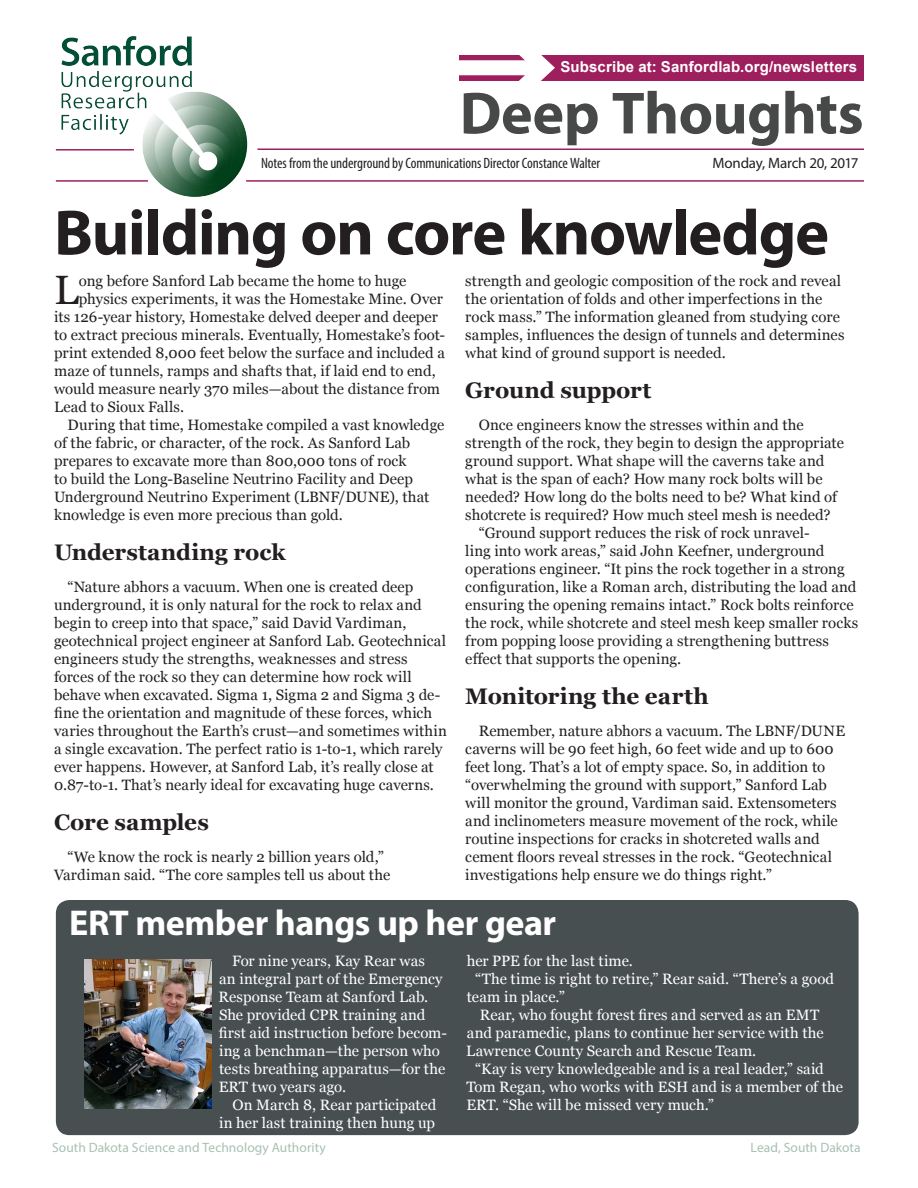
<style>
.page{position:relative;width:918px;height:1188px;background:#fff}
.page>*{position:absolute;margin:0;border:0;box-sizing:border-box;transform-origin:0 0}
.Main_Headline{font:700 64.5px "Myriad Pro";letter-spacing:-.02em;color:#231f20}
.t1{font:700 60px "Myriad Pro";letter-spacing:-.01em;color:#464948}
.First_Paragraph{font:40.95px "Georgia";color:#231f20}
.Sidebar_headline{font:700 36px "Myriad Pro";letter-spacing:-.015em;color:#fff}
.subhed{font:700 22.5px "Georgia";color:#231f20}
.First_Paragraph-2{font:15px/18px "Georgia";letter-spacing:.005em;color:#231f20}
.Sidebar_paragraph{font:15px/18px "Georgia";letter-spacing:.005em;color:#fff}
.t2{font:condensed 15px "Myriad Pro";letter-spacing:-.005em;color:#231f20}
.t3{font:700 15px "Arial";letter-spacing:.01em;color:#fff}
.Flag{font:15px "Myriad Pro";letter-spacing:-.015em;color:#231f20}
.t4{font:13.5px "Myriad Pro";letter-spacing:.005em;color:#a9c0b2}
</style>
<div class="page">
<img style="left:55px;top:36px;width:193px;height:161px">
<hr style="left:56px;top:149px;width:78px;height:2px;background:#9e1f5e">
<hr style="left:257px;top:148px;width:607px;height:2px;background:#9e1f5e">
<hr style="left:246px;top:180px;width:618px;height:2px;background:#9e1f5e">
<hr style="left:56px;top:180px;width:92px;height:2px;background:#9e1f5e">
<div style="left:459px;top:55px;width:405px;height:26px;background:#9e1f5e"></div>
<div style="left:444px;top:60px;width:100px;height:15px;background:#fff"></div>
<svg style="left:502px;top:55px;width:53px;height:26px"></svg>
<div style="left:56px;top:900px;width:803px;height:235px;background:#484f51;border-radius:14px"></div>
<img style="left:84px;top:960px;width:128px;height:149px">
<p class="t3" style="left:561px;top:57px;width:298px">Subscribe at: Sanfordlab.org/newsletters</p>
<h2 class="t1" style="left:460px;top:74px;width:405px">Deep Thoughts</h2>
<p class="t2" style="left:261px;top:154px;width:341px">Notes from the underground by Communications Director Constance Walter</p>
<p class="Flag" style="left:712px;top:154px;width:148px">Monday, March 20, 2017</p>
<p class="Main_Headline" style="left:54px;top:191px;width:777px">Building on core knowledge</p>
<p class="First_Paragraph" style="left:54px;top:260px;width:26px">L</p>
<p class="First_Paragraph-2" style="left:79px;top:271px;width:329px">ong before Sanford Lab became the home to huge</p>
<p class="First_Paragraph-2" style="left:465px;top:271px;width:381px">strength and geologic composition of the rock and reveal the orientation of folds and other imperfections in the rock mass.” The information gleaned from studying core samples, influences the design of tunnels and determines what kind of ground support is needed.</p>
<p class="subhed" style="left:465px;top:374px;width:188px">Ground support</p>
<p class="First_Paragraph-2" style="left:465px;top:415px;width:380px;text-indent:14px">Once engineers know the stresses within and the strength of the rock, they begin to design the appropriate ground support. What shape will the caverns take and what is the span of each? How many rock bolts will be needed? How long do the bolts need to be? What kind of shotcrete is required? How much steel mesh is needed?</p>
<p class="First_Paragraph-2" style="left:465px;top:523px;width:394px;text-indent:14px">“Ground support reduces the risk of rock unravel-<br>ling into work areas,” said John Keefner, underground operations engineer. “It pins the rock together in a strong configuration, like a Roman arch, distributing the load and ensuring the opening remains intact.” Rock bolts reinforce the rock, while shotcrete and steel mesh keep smaller rocks from popping loose providing a strengthening buttress effect that supports the opening.</p>
<p class="subhed" style="left:465px;top:680px;width:245px">Monitoring the earth</p>
<p class="First_Paragraph-2" style="left:465px;top:721px;width:381px;text-indent:14px">Remember, nature abhors a vacuum. The LBNF/DUNE caverns will be 90 feet high, 60 feet wide and up to 600 feet long. That’s a lot of empty space. So, in addition to “overwhelming the ground with support,” Sanford Lab will monitor the ground, Vardiman said. Extensometers and inclinometers measure movement of the rock, while routine inspections for cracks in shotcreted walls and cement floors reveal stresses in the rock. “Geotechnical investigations help ensure we do things right.”</p>
<p class="Sidebar_headline" style="left:69px;top:899px;width:489px">ERT member hangs up her gear</p>
<p class="Sidebar_paragraph" style="left:219px;top:952px;width:230px;text-indent:14px">For nine years, Kay Rear was<br>an integral part of the Emergency<br>Response Team at Sanford Lab.<br>She provided CPR training and first aid instruction before becom&shy;ing a benchman—the person who tests breathing apparatus—for the<br>ERT two years ago.</p>
<p class="Sidebar_paragraph" style="left:219px;top:1096px;width:219px;text-align:right">On March 8, Rear participated in her last training then hung up</p>
<p class="First_Paragraph-2" style="left:79px;top:289px;width:366px">physics experiments, it was the Homestake Mine. Over</p>
<p class="First_Paragraph-2" style="left:54px;top:307px;width:385px">its 126-year history, Homestake delved deeper and deeper</p>
<p class="First_Paragraph-2" style="left:54px;top:325px;width:393px">to extract precious minerals. Eventually, Homestake’s foot-</p>
<p class="First_Paragraph-2" style="left:54px;top:343px;width:392px">print extended 8,000 feet below the surface and included a</p>
<p class="First_Paragraph-2" style="left:54px;top:361px;width:383px">maze of tunnels, ramps and shafts that, if laid end to end,</p>
<p class="First_Paragraph-2" style="left:54px;top:379px;width:388px">would measure nearly 370 miles—about the distance from</p>
<p class="First_Paragraph-2" style="left:54px;top:397px;width:132px">Lead to Sioux Falls.</p>
<p class="First_Paragraph-2" style="left:54px;top:415px;width:392px;text-indent:14px">During that time, Homestake compiled a vast knowledge of the fabric, or character, of the rock. As Sanford Lab prepares to excavate more than 800,000 tons of rock<br>to build the Long-Baseline Neutrino Facility and Deep Underground Neutrino Experiment (LBNF/DUNE), that knowledge is even more precious than gold.</p>
<p class="subhed" style="left:54px;top:536px;width:233px">Understanding rock</p>
<p class="First_Paragraph-2" style="left:54px;top:577px;width:394px;text-indent:14px">“Nature abhors a vacuum. When one is created deep underground, it is only natural for the rock to relax and begin to creep into that space,” said David Vardiman, geotechnical project engineer at Sanford Lab. Geotechnical engineers study the strengths, weaknesses and stress forces of the rock so they can determine how rock will behave when excavated. Sigma 1, Sigma 2 and Sigma 3 de&shy;fine the orientation and magnitude of these forces, which varies throughout the Earth’s crust—and sometimes within a single excavation. The perfect ratio is 1-to-1, which rarely ever happens. However, at Sanford Lab, it’s really close at 0.87-to-1. That’s nearly ideal for excavating huge caverns.</p>
<p class="subhed" style="left:54px;top:806px;width:156px">Core samples</p>
<p class="First_Paragraph-2" style="left:54px;top:847px;width:338px;text-align:center">“We know the rock is nearly 2 billion years old,”<br>Vardiman said. “The core samples tell us about the</p>
<p class="Sidebar_paragraph" style="left:467px;top:952px;width:168px">her PPE for the last time.</p>
<p class="Sidebar_paragraph" style="left:467px;top:970px;width:369px;text-indent:8px">“The time is right to retire,” Rear said. “There’s a good team in place.”</p>
<p class="Sidebar_paragraph" style="left:466px;top:1006px;width:359px;text-indent:14px">Rear, who fought forest fires and served as an EMT and paramedic, plans to continue her service with the<br>Lawrence County Search and Rescue Team.</p>
<p class="Sidebar_paragraph" style="left:466px;top:1060px;width:378px;text-indent:9px">“Kay is very knowledgeable and is a real leader,” said<br>Tom Regan, who works with ESH and is a member of the<br>ERT. “She will be missed very much.”</p>
<p class="t4" style="left:52px;top:1139px;width:275px">South Dakota Science and Technology Authority</p>
<p class="t4" style="left:751px;top:1139px;width:112px">Lead, South Dakota</p>
</div>
